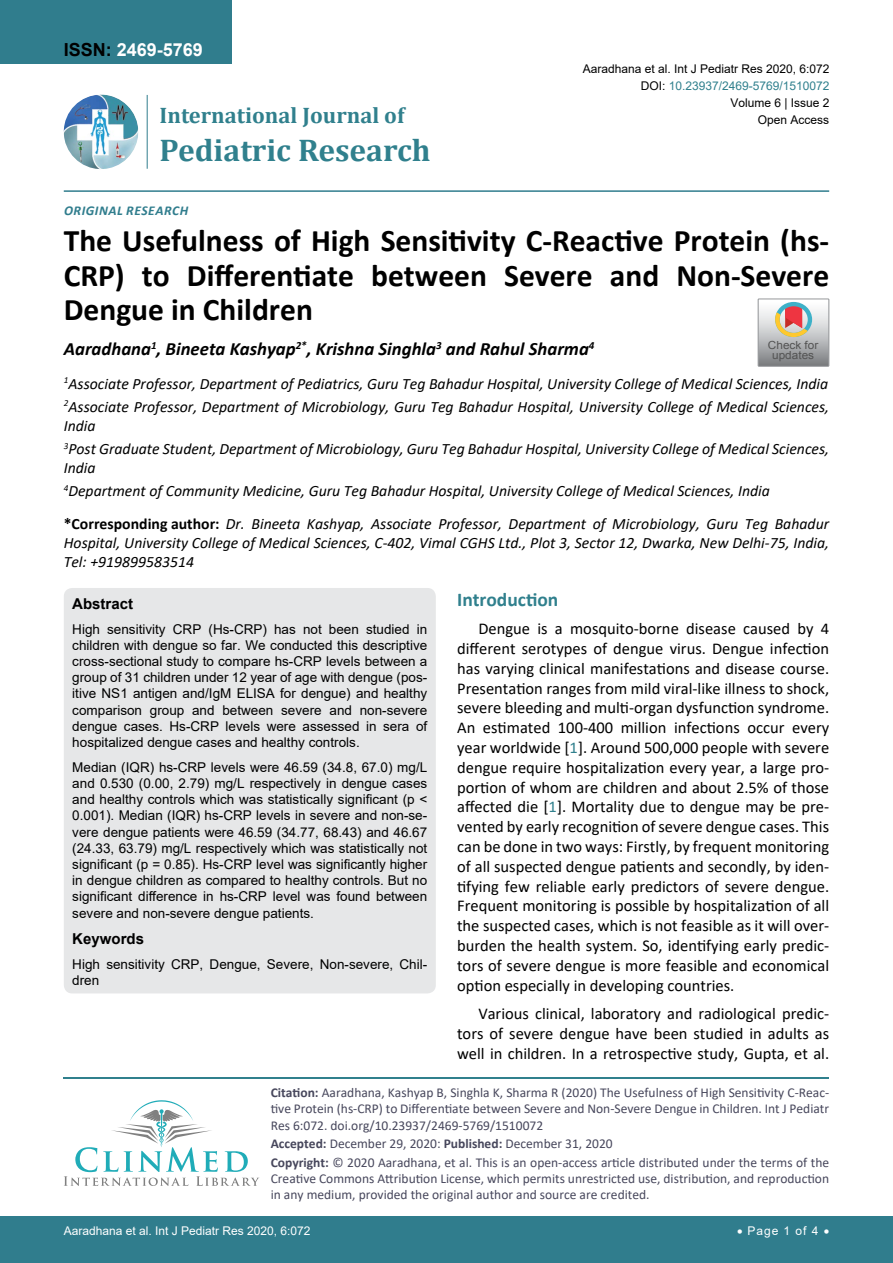
<style>
.page{position:relative;width:893px;height:1263px;background:#fff}
.page>*{position:absolute;margin:0;border:0;box-sizing:border-box;transform-origin:0 0}
.t1{font:700 31.5px/34.5px "Calibri";color:#000;text-align:justify}
.t2{font:700 31.5px "Cambria";color:#30808d}
.t3{font:700 22.5px "Cambria";color:#30808d}
.t4{font:700 19.5px "Calibri";color:#30808d}
.t5{font:italic 700 18.75px "Calibri";color:#000}
.t6{font:700 18px "Arial";color:#fff}
.t7{font:16.5px/19.8px "Calibri";color:#000;text-align:justify}
.t8{font:italic 15.75px/23.1px "Calibri";color:#000}
.t9{font:700 15px "Arial";color:#000}
.t10{font:13.5px/16.2px "Arial";color:#000;text-align:justify}
.t11{font:13.5px/16.2px "Calibri";color:#47475c}
.t12{font:italic 700 13.5px "Calibri";letter-spacing:.04em;color:#307d8d}
.t13{font:12px "Arial";color:#000}
.t14{font:12px "Arial";color:#fff}
.t15{font:12px "Arial";color:#30808d}
.t16{font:11.1px/9.6px "Arial";color:#535353;text-align:center;scale:1.06 1}
.s1{color:#000}
.s2{font-weight:700;font-style:normal}
.s3{color:#30808d}
.s4{font-weight:700}
</style>
<div class="page">
<hr style="left:64px;top:1077px;width:765px;height:1px;background:#30808d">
<svg style="left:64px;top:1100px;width:195px;height:86px"></svg>
<div style="left:0;top:0;width:231px;height:64px;background:#307d8d"></div>
<img style="left:64px;top:95px;width:74px;height:74px;border-radius:37px">
<hr style="left:147px;top:95px;width:1px;height:74px;background:#307d8d">
<hr style="left:64px;top:190px;width:765px;height:2px;background:#307d8d">
<div style="left:0;top:1217px;width:893px;height:46px;background:#307d8d"></div>
<div style="left:64px;top:588px;width:372px;height:405px;background:#e6e7e8;border-radius:9px"></div>
<svg style="left:758px;top:299px;width:71px;height:67px;background:#bdb6b3"></svg>
<p class="t6" style="left:64px;top:37px;width:141px"><span class="s1">ISSN:</span> 2469-5769</p>
<h2 class="t3" style="left:160px;top:100px;width:246px">International Journal of</h2>
<h1 class="t2" style="left:160px;top:128px;width:273px">Pediatric Research</h1>
<p class="t12" style="left:64px;top:201px;width:126px">Original Research</p>
<p class="t13" style="left:583px;top:60px;width:248px">Aaradhana et al. Int J Pediatr Res 2020, 6:072</p>
<p class="t13" style="left:730px;top:95px;width:101px">Volume 6 | Issue 2</p>
<p class="t15" style="left:641px;top:77px;width:190px"><span class="s1">DOI:</span> 10.23937/2469-5769/1510072</p>
<p class="t13" style="left:758px;top:112px;width:73px">Open Access</p>
<h1 class="t1" style="left:64px;top:223px;width:767px">The Usefulness of High Sensitivity C-Reactive Protein (hs-CRP) to Differentiate between Severe and Non-Severe Dengue in Children</h1>
<p class="t5" style="left:64px;top:336px;width:532px">Aaradhana<sup>1</sup>, Bineeta Kashyap<sup>2*</sup>, Krishna Singhla<sup>3</sup> and Rahul Sharma<sup>4</sup></p>
<p class="t8" style="left:64px;top:371px;width:767px"><sup>1</sup>Associate Professor, Department of Pediatrics, Guru Teg Bahadur Hospital, University College of Medical Sciences, India<br><sup>2</sup>Associate Professor, Department of Microbiology, Guru Teg Bahadur Hospital, University College of Medical Sciences,</p>
<p class="t8" style="left:64px;top:413px;width:767px">India<br><sup>3</sup>Post Graduate Student, Department of Microbiology, Guru Teg Bahadur Hospital, University College of Medical Sciences,</p>
<p class="t8" style="left:64px;top:455px;width:708px">India<br><sup>4</sup>Department of Community Medicine, Guru Teg Bahadur Hospital, University College of Medical Sciences, India</p>
<p class="t8" style="left:64px;top:513px;width:767px;line-height:18.9px;text-align:justify"><span class="s2">*Corresponding author:</span> Dr. Bineeta Kashyap, Associate Professor, Department of Microbiology, Guru Teg Bahadur Hospital, University College of Medical Sciences, C-402, Vimal CGHS Ltd., Plot 3, Sector 12, Dwarka, New Delhi-75, India, Tel: +919899583514</p>
<p class="t9" style="left:72px;top:593px;width:62px">Abstract</p>
<p class="t10" style="left:72px;top:621px;width:356px">High sensitivity CRP (Hs-CRP) has not been studied in children with dengue so far. We conducted this descriptive cross-sectional study to compare hs-CRP levels between a group of 31 children under 12 year of age with dengue (pos&shy;itive NS1 antigen and/IgM ELISA for dengue) and healthy comparison group and between severe and non-severe dengue cases. Hs-CRP levels were assessed in sera of hospitalized dengue cases and healthy controls.</p>
<p class="t10" style="left:72px;top:759px;width:356px">Median (IQR) hs-CRP levels were 46.59 (34.8, 67.0) mg/L and 0.530 (0.00, 2.79) mg/L respectively in dengue cases and healthy controls which was statistically significant (p &lt; 0.001). Median (IQR) hs-CRP levels in severe and non-se&shy;vere dengue patients were 46.59 (34.77, 68.43) and 46.67 (24.33, 63.79) mg/L respectively which was statistically not significant (p = 0.85). Hs-CRP level was significantly higher in dengue children as compared to healthy controls. But no significant difference in hs-CRP level was found between severe and non-severe dengue patients.</p>
<p class="t9" style="left:72px;top:928px;width:73px">Keywords</p>
<p class="t10" style="left:72px;top:956px;width:356px">High sensitivity CRP, Dengue, Severe, Non-severe, Chil&shy;dren</p>
<p class="t16" style="left:768px;top:340px;width:49px">Check for updates</p>
<p class="t4" style="left:457px;top:586px;width:103px">Introduction</p>
<p class="t7" style="left:457px;top:618px;width:374px;text-indent:21px">Dengue is a mosquito-borne disease caused by 4 different serotypes of dengue virus. Dengue infection has varying clinical manifestations and disease course.<br>Presentation ranges from mild viral-like illness to shock, severe bleeding and multi-organ dysfunction syndrome.<br>An estimated 100-400 million infections occur every year worldwide [<span class="s3">1</span>]. Around 500,000 people with severe dengue require hospitalization every year, a large pro&shy;portion of whom are children and about 2.5% of those affected die [<span class="s3">1</span>]. Mortality due to dengue may be pre&shy;vented by early recognition of severe dengue cases. This can be done in two ways: Firstly, by frequent monitoring of all suspected dengue patients and secondly, by iden&shy;tifying few reliable early predictors of severe dengue.<br>Frequent monitoring is possible by hospitalization of all the suspected cases, which is not feasible as it will over&shy;burden the health system. So, identifying early predic&shy;tors of severe dengue is more feasible and economical option especially in developing countries.</p>
<p class="t7" style="left:457px;top:1003px;width:374px;text-indent:21px">Various clinical, laboratory and radiological predic&shy;tors of severe dengue have been studied in adults as well in children. In a retrospective study, Gupta, et al.</p>
<p class="t11" style="left:271px;top:1084px;width:560px;text-align:justify"><span class="s4">Citation:</span> Aaradhana, Kashyap B, Singhla K, Sharma R (2020) The Usefulness of High Sensitivity C-Reac&shy;tive Protein (hs-CRP) to Differentiate between Severe and Non-Severe Dengue in Children. Int J Pediatr Res 6:072. doi.org/10.23937/2469-5769/1510072</p>
<p class="t11" style="left:271px;top:1134px;width:560px;line-height:18.6px"><span class="s4">Accepted:</span> December 29, 2020: <span class="s4">Published:</span> December 31, 2020<br><span class="s4">Copyright:</span> © 2020 Aaradhana, et al. This is an open-access article distributed under the terms of the</p>
<p class="t11" style="left:271px;top:1170px;width:560px">Creative Commons Attribution License, which permits unrestricted use, distribution, and reproduction in any medium, provided the original author and source are credited.</p>
<p class="t14" style="left:64px;top:1223px;width:248px">Aaradhana et al. Int J Pediatr Res 2020, 6:072</p>
<p class="t14" style="left:737px;top:1223px;width:94px">• Page 1 of 4 •</p>
</div>
